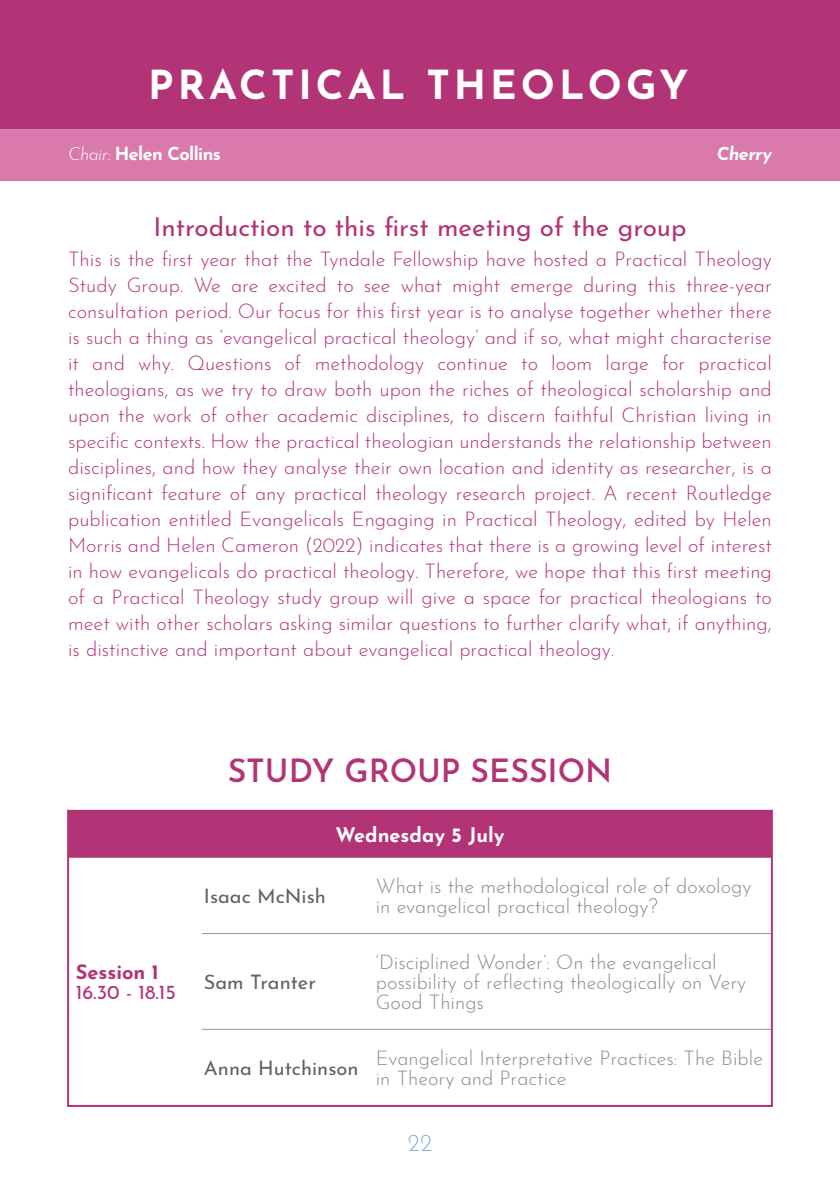
<style>
.page{position:relative;width:840px;height:1191px;background:#fff}
.page>*{position:absolute;margin:0;border:0;box-sizing:border-box;transform-origin:0 0}
.t1{font:700 40px "Josefin Sans";letter-spacing:.1em;color:#fff}
.t2{font:600 32px "Josefin Sans";color:#b23476}
.t3{font:26px "Josefin Sans";color:#b23476}
.t4{font:300 24px "Josefin Sans";color:#85b2df}
.t5{font:300 20px/26px "Josefin Sans";color:#b23476;text-align:justify}
.t6{font:300 20px/20px "Josefin Sans";color:#8b8988}
.t7{font:20px "Josefin Sans";color:#636160}
.t8{font:700 20px "Josefin Sans";color:#fff}
.t9{font:20px "Josefin Sans";color:#b23476}
.t10{font:700 20px "Josefin Sans";color:#b23476}
.t11{font:700 18px "Josefin Sans";letter-spacing:-.03em;color:#fff}
.t12{font:italic 700 18px "Josefin Sans";letter-spacing:-.03em;color:#fff}
.s1{font-weight:300;font-style:italic}
</style>
<div class="page">
<div style="left:0;top:0;width:839px;height:181px;background:#b23476"></div>
<div style="left:0;top:130px;width:839px;height:51px;background:#d979ac"></div>
<div style="left:68px;top:811px;width:703px;height:46px;background:#b23476"></div>
<hr style="left:67px;top:810px;width:2px;height:297px;background:#b23476">
<hr style="left:770px;top:810px;width:2px;height:297px;background:#b23476">
<hr style="left:68px;top:810px;width:703px;height:2px;background:#b23476">
<hr style="left:68px;top:1105px;width:703px;height:2px;background:#b23476">
<hr style="left:202px;top:933px;width:568px;height:1px;background:#939598">
<hr style="left:202px;top:1029px;width:568px;height:1px;background:#939598">
<h1 class="t1" style="left:148px;top:69px;width:541px">PRACTICAL THEOLOGY</h1>
<p class="t11" style="left:68px;top:147px;width:154px"><span class="s1">Chair:</span> Helen Collins</p>
<p class="t12" style="left:716px;top:147px;width:57px">Cherry</p>
<h3 class="t3" style="left:153px;top:217px;width:534px">Introduction to this first meeting of the group</h3>
<p class="t5" style="left:68px;top:248px;width:705px">This is the first year that the Tyndale Fellowship have hosted a Practical Theology Study Group. We are excited to see what might emerge during this three-year consultation period. Our focus for this first year is to analyse together whether there is such a thing as ‘evangelical practical theology’ and if so, what might characterise it and why. Questions of methodology continue to loom large for practical theologians, as we try to draw both upon the riches of theological scholarship and upon the work of other academic disciplines, to discern faithful Christian living in specific contexts. How the practical theologian understands the relationship between disciplines, and how they analyse their own location and identity as researcher, is a significant feature of any practical theology research project. A recent Routledge publication entitled Evangelicals Engaging in Practical Theology, edited by Helen Morris and Helen Cameron (2022) indicates that there is a growing level of interest in how evangelicals do practical theology. Therefore, we hope that this first meeting of a Practical Theology study group will give a space for practical theologians to meet with other scholars asking similar questions to further clarify what, if anything, is distinctive and important about evangelical practical theology.</p>
<h2 class="t2" style="left:228px;top:758px;width:386px">STUDY GROUP SESSION</h2>
<p class="t8" style="left:335px;top:826px;width:170px">Wednesday 5 July</p>
<p class="t10" style="left:76px;top:964px;width:84px">Session 1</p>
<p class="t9" style="left:76px;top:984px;width:102px">16.30 - 18.15</p>
<p class="t7" style="left:204px;top:888px;width:123px">Isaac McNish</p>
<p class="t6" style="left:375px;top:877px;width:377px">What is the methodological role of doxology in evangelical practical theology?</p>
<p class="t7" style="left:204px;top:974px;width:113px">Sam Tranter</p>
<p class="t6" style="left:375px;top:954px;width:372px">‘Disciplined Wonder’: On the evangelical possibility of reflecting theologically on Very<br>Good Things</p>
<p class="t7" style="left:204px;top:1060px;width:156px">Anna Hutchinson</p>
<p class="t6" style="left:375px;top:1050px;width:388px">Evangelical Interpretative Practices: The Bible in Theory and Practice</p>
<p class="t4" style="left:407px;top:1133px;width:26px">22</p>
</div>
